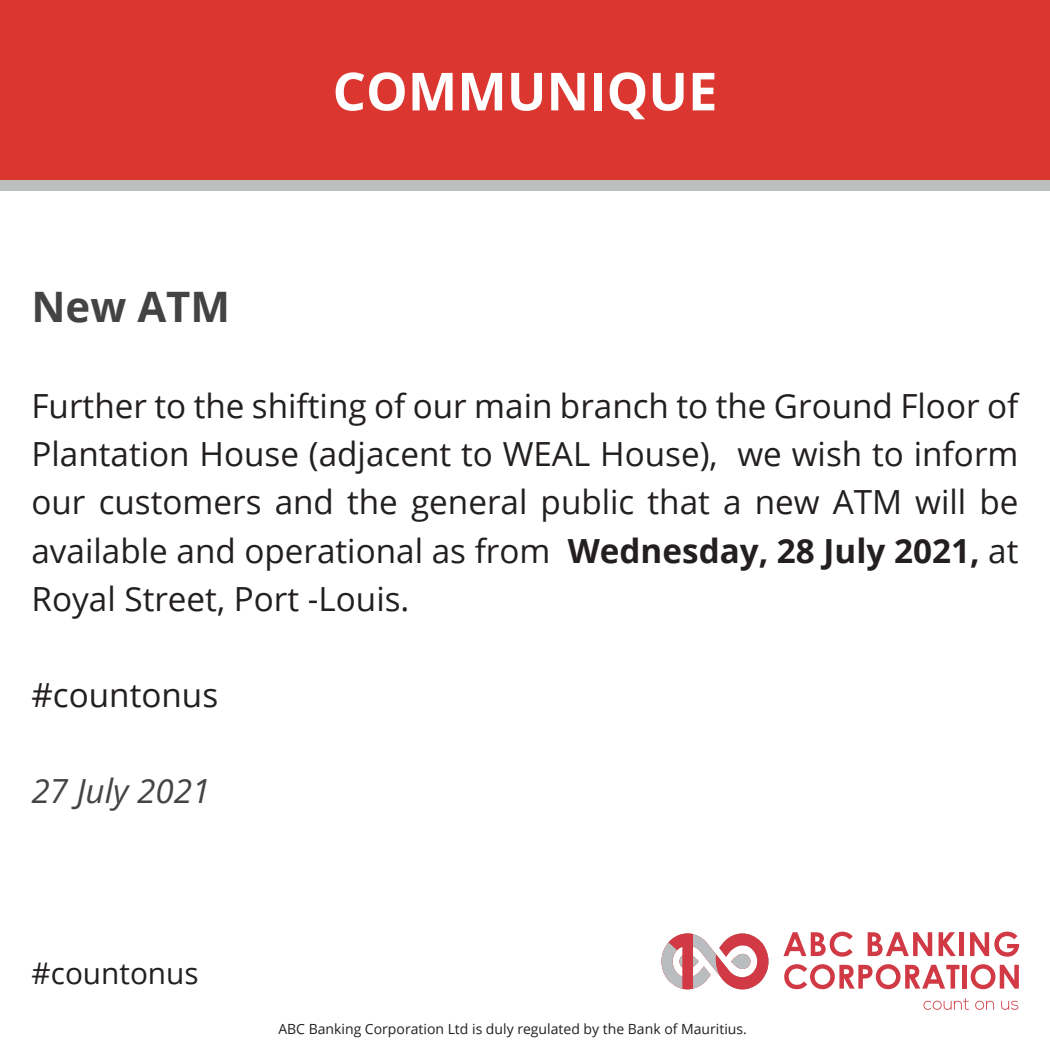
<style>
.page{position:relative;width:1050px;height:1050px;background:#fff}
.page>*{position:absolute;margin:0;border:0;box-sizing:border-box;transform-origin:0 0}
.t1{font:700 52.5px "Open Sans";color:#fff}
.t2{font:700 42px "Open Sans";color:#434343}
.t3{font:33.25px/48.1px "Open Sans";color:#231f20;text-align:justify}
.t4{font:italic 33.25px "Open Sans";color:#434445}
.t5{font:29.75px "Open Sans";color:#231f20}
.t6{font:14px "Open Sans";color:#231f20}
.s1{font-weight:700}
</style>
<div class="page">
<div style="left:0;top:0;width:1050px;height:181px;background:#db3630"></div>
<div style="left:1px;top:181px;width:1049px;height:10px;background:#bdbebe"></div>
<svg style="left:783px;top:932px;width:70px;height:25px"></svg>
<svg style="left:868px;top:932px;width:64px;height:24px"></svg>
<svg style="left:939px;top:932px;width:17px;height:24px"></svg>
<hr style="left:960px;top:932px;width:4px;height:24px;background:#d13a44">
<svg style="left:970px;top:932px;width:49px;height:25px"></svg>
<svg style="left:784px;top:964px;width:175px;height:25px"></svg>
<div style="left:962px;top:965px;width:5px;height:24px;background:#d13a44"></div>
<svg style="left:971px;top:964px;width:48px;height:25px"></svg>
<svg style="left:923px;top:998px;width:46px;height:12px"></svg>
<svg style="left:975px;top:1001px;width:19px;height:9px"></svg>
<svg style="left:1001px;top:1001px;width:17px;height:9px"></svg>
<svg style="left:661px;top:933px;width:108px;height:57px"></svg>
<p class="t2" style="left:32px;top:277px;width:200px">New ATM</p>
<p class="t1" style="left:333px;top:54px;width:386px">COMMUNIQUE</p>
<p class="t3" style="left:32px;top:381px;width:989px">Further to the shifting of our main branch to the Ground Floor of Plantation House (adjacent to WEAL House), we wish to inform our customers and the general public that a new ATM will be available and operational as from <span class="s1">Wednesday, 28 July 2021,</span> at Royal Street, Port -Louis.</p>
<p class="t3" style="left:32px;top:670px;width:188px">#countonus</p>
<p class="t4" style="left:32px;top:768px;width:181px">27 July 2021</p>
<p class="t5" style="left:32px;top:953px;width:169px">#countonus</p>
<p class="t6" style="left:278px;top:1019px;width:470px">ABC Banking Corporation Ltd is duly regulated by the Bank of Mauritius.</p>
</div>
